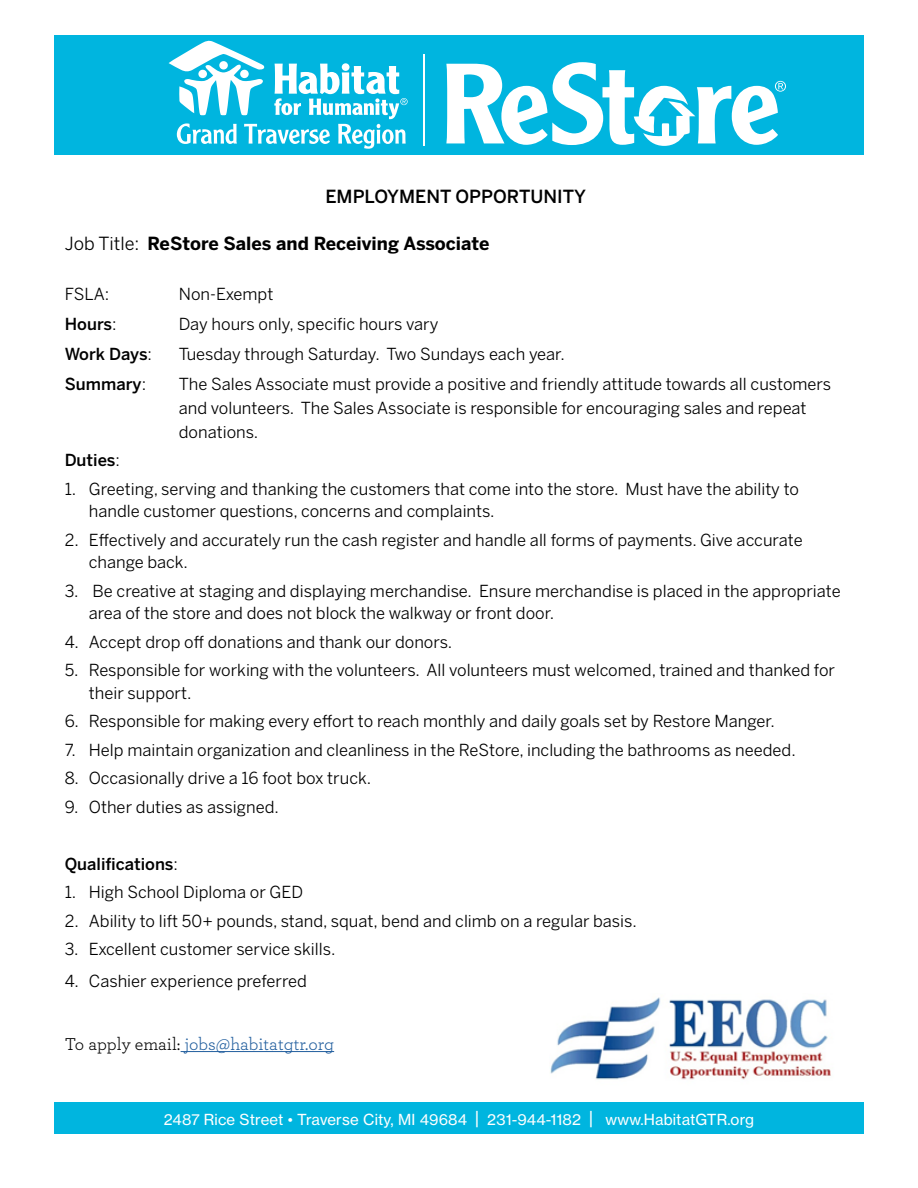
<style>
.page{position:relative;width:918px;height:1188px;background:#fff}
.page>*{position:absolute;margin:0;border:0;box-sizing:border-box;transform-origin:0 0}
.t1{font:700 18px "Benton Sans";color:#000}
.t2{font:18px "Archer";color:#215e9e}
.t3{font:500 18px "Benton Sans";color:#000}
.t4{font:16.5px/22.5px "Benton Sans";color:#000}
.t5{font:500 16.5px "Benton Sans";color:#000}
.t6{font:15px "N Haas Grotesk TX Pro 55 Rg";letter-spacing:.01em;color:#fff}
.s1{font-weight:400}
.s2{color:#000}
.s3{font-size:18px}
</style>
<div class="page">
<div style="left:54px;top:35px;width:810px;height:120px;background:#00b5df"></div>
<hr style="left:424px;top:55px;width:1px;height:91px;background:#fff">
<svg style="left:446px;top:62px;width:340px;height:84px"></svg>
<svg style="left:169px;top:40px;width:239px;height:109px"></svg>
<div style="left:54px;top:1102px;width:810px;height:32px;background:#00b5df"></div>
<img style="left:550px;top:997px;width:281px;height:83px">
<hr style="left:181px;top:1051px;width:153px;height:1px;background:#215e9e">
<p class="t3" style="left:325px;top:186px;width:262px">EMPLOYMENT OPPORTUNITY</p>
<p class="t1" style="left:65px;top:233px;width:426px"><span class="s1">Job Title:</span> ReStore Sales and Receiving Associate</p>
<p class="t4" style="left:65px;top:283px;width:46px">FSLA:</p>
<p class="t4" style="left:179px;top:283px;width:96px">Non-Exempt</p>
<p class="t5" style="left:65px;top:314px;width:53px">Hours<span class="s1">:</span></p>
<p class="t4" style="left:179px;top:313px;width:261px">Day hours only, specific hours vary</p>
<p class="t5" style="left:65px;top:344px;width:89px">Work Days<span class="s1">:</span></p>
<p class="t4" style="left:179px;top:343px;width:387px">Tuesday through Saturday. Two Sundays each year.</p>
<p class="t5" style="left:65px;top:374px;width:83px">Summary<span class="s1">:</span></p>
<p class="t4" style="left:179px;top:372px;width:654px;line-height:24px">The Sales Associate must provide a positive and friendly attitude towards all customers and volunteers. The Sales Associate is responsible for encouraging sales and repeat donations.</p>
<p class="t5" style="left:65px;top:451px;width:57px">Duties<span class="s1">:</span></p>
<p class="t4" style="left:89px;top:478px;width:712px;text-indent:-24px">1. Greeting, serving and thanking the customers that come into the store. Must have the ability to handle customer questions, concerns and complaints.</p>
<p class="t4" style="left:89px;top:529px;width:715px;text-indent:-24px">2. Effectively and accurately run the cash register and handle all forms of payments. Give accurate change back.</p>
<p class="t4" style="left:89px;top:580px;width:754px;text-indent:-24px">3. Be creative at staging and displaying merchandise. Ensure merchandise is placed in the appropriate area of the store and does not block the walkway or front door.</p>
<p class="t4" style="left:65px;top:631px;width:389px">4. Accept drop off donations and thank our donors.</p>
<p class="t4" style="left:89px;top:659px;width:748px;text-indent:-24px">5. Responsible for working with the volunteers. All volunteers must welcomed, trained and thanked for their support.</p>
<p class="t4" style="left:65px;top:710px;width:712px">6. Responsible for making every effort to reach monthly and daily goals set by Restore Manger.</p>
<p class="t4" style="left:65px;top:739px;width:733px">7. Help maintain organization and cleanliness in the ReStore, including the bathrooms as needed.</p>
<p class="t4" style="left:65px;top:767px;width:308px">8. Occasionally drive a 16 foot box truck.</p>
<p class="t4" style="left:65px;top:796px;width:216px">9. Other duties as assigned.</p>
<p class="t5" style="left:65px;top:854px;width:115px">Qualifications<span class="s1">:</span></p>
<p class="t4" style="left:65px;top:881px;width:240px">1. High School Diploma or GED</p>
<p class="t4" style="left:65px;top:910px;width:574px">2. Ability to lift 50+ pounds, stand, squat, bend and climb on a regular basis.</p>
<p class="t4" style="left:65px;top:938px;width:272px">3. Excellent customer service skills.</p>
<p class="t4" style="left:65px;top:970px;width:244px">4. Cashier experience preferred</p>
<p class="t2" style="left:65px;top:1031px;width:271px"><span class="s2">To apply email:</span> jobs@habitatgtr.org</p>
<p class="t6" style="left:164px;top:1111px;width:592px">2487 Rice Street • Traverse City, MI 49684 <span class="s3">|</span> 231-944-1182 <span class="s3">|</span> www.HabitatGTR.org</p>
</div>
